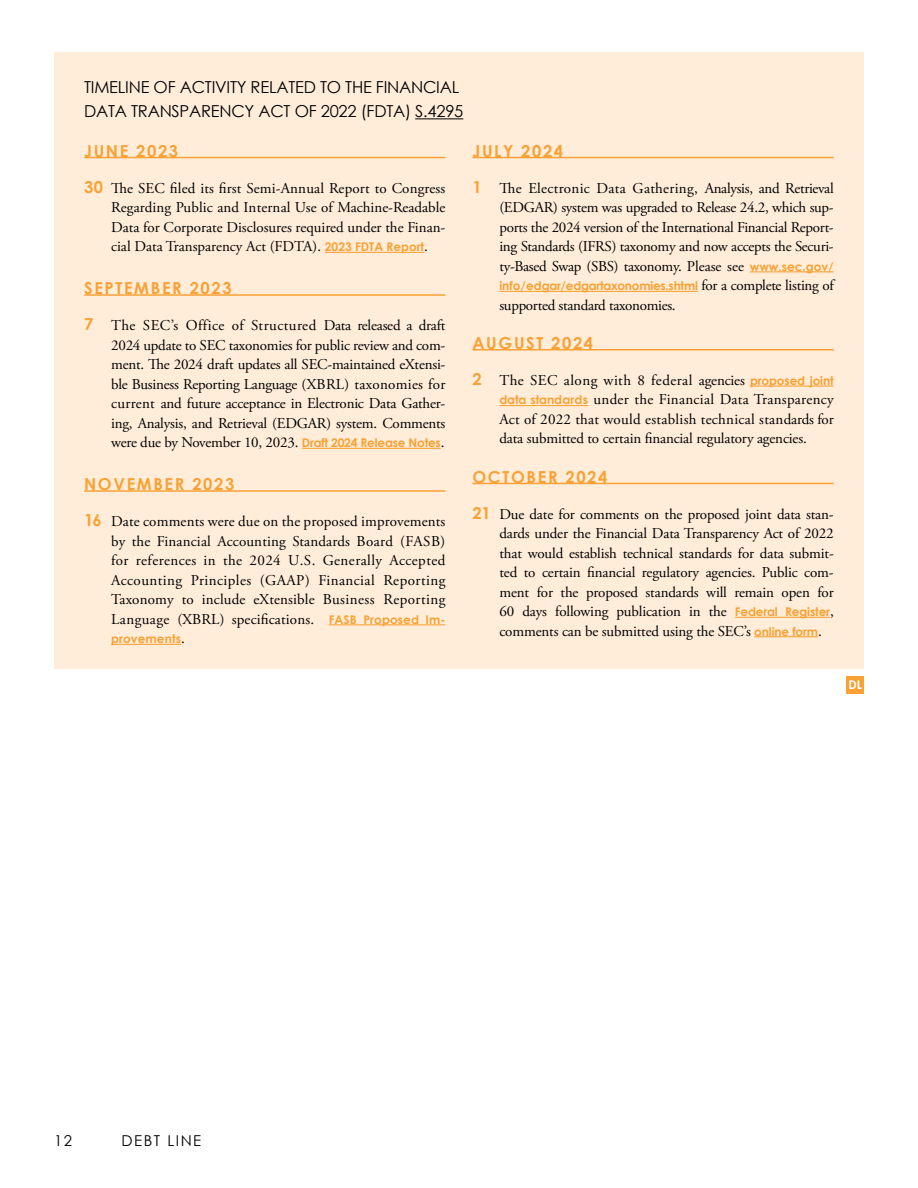
<style>
.page{position:relative;width:918px;height:1188px;background:#fff}
.page>*{position:absolute;margin:0;border:0;box-sizing:border-box;transform-origin:0 0}
.t1{font:16.5px/24px "Century Gothic";letter-spacing:-.015em;color:#000}
.t2{font:700 16.5px "Century Gothic";letter-spacing:.1em;color:#f9a134}
.t3{font:15px/19.5px "Adobe Garamond Pro";letter-spacing:-.01em;color:#000;text-align:justify}
.t4{font:15px "Century Gothic";letter-spacing:.1em;color:#000}
.t5{font:700 12px "Century Gothic";letter-spacing:-.02em;color:#f9a134}
.t6{font:700 12px "Century Gothic";letter-spacing:.01em;color:#f9a134}
.t7{font:700 12px "Century Gothic";color:#fff}
.s1{font-family:"Century Gothic";font-weight:700;font-size:16.5px;color:#f9a134}
.s2{font-family:"Century Gothic";font-weight:700;font-size:12px;color:#f9a134}
.s3{font-family:"Adobe Garamond Pro";font-weight:400;font-size:15px;color:#000}
</style>
<div class="page">
<div style="left:54px;top:52px;width:810px;height:617px;background:#ffedda"></div>
<hr style="left:84px;top:157px;width:361px;height:1px;background:#f9a134">
<hr style="left:325px;top:252px;width:99px;height:1px;background:#f9a134">
<hr style="left:84px;top:294px;width:361px;height:2px;background:#f9a134">
<hr style="left:302px;top:448px;width:139px;height:1px;background:#f9a134">
<hr style="left:84px;top:490px;width:361px;height:2px;background:#f9a134">
<hr style="left:329px;top:624px;width:116px;height:1px;background:#f9a134">
<hr style="left:111px;top:644px;width:70px;height:1px;background:#f9a134">
<hr style="left:472px;top:157px;width:362px;height:1px;background:#f9a134">
<hr style="left:750px;top:271px;width:84px;height:1px;background:#f9a134">
<hr style="left:499px;top:291px;width:199px;height:1px;background:#f9a134">
<hr style="left:472px;top:349px;width:362px;height:2px;background:#f9a134">
<hr style="left:750px;top:386px;width:84px;height:1px;background:#f9a134">
<hr style="left:499px;top:405px;width:89px;height:1px;background:#f9a134">
<hr style="left:472px;top:483px;width:362px;height:1px;background:#f9a134">
<hr style="left:735px;top:617px;width:95px;height:1px;background:#f9a134">
<hr style="left:754px;top:636px;width:64px;height:1px;background:#f9a134">
<hr style="left:415px;top:118px;width:48px;height:1px;background:#000">
<div style="left:846px;top:676px;width:18px;height:18px;background:#f9a134"></div>
<p class="t1" style="left:84px;top:75px;width:381px">TIMELINE OF ACTIVITY RELATED TO THE FINANCIAL<br>DATA TRANSPARENCY ACT OF 2022 (FDTA) S.4295</p>
<p class="t2" style="left:84px;top:138px;width:96px">JUNE 2023</p>
<p class="t3" style="left:111px;top:179px;width:336px;text-indent:-27px"><span class="s1">30</span> The SEC filed its first Semi-Annual Report to Congress Regarding Public and Internal Use of Machine-Readable Data for Corporate Disclosures required under the Finan&shy;cial Data Transparency Act (FDTA). <span class="s2">2023 FDTA Report</span>.</p>
<p class="t2" style="left:84px;top:276px;width:149px">SEPTEMBER 2023</p>
<p class="t3" style="left:111px;top:316px;width:336px;text-indent:-27px"><span class="s1">7</span> The SEC’s Office of Structured Data released a draft 2024 update to SEC taxonomies for public review and com&shy;ment. The 2024 draft updates all SEC-maintained eXtensi&shy;ble Business Reporting Language (XBRL) taxonomies for current and future acceptance in Electronic Data Gather&shy;ing, Analysis, and Retrieval (EDGAR) system. Comments were due by November 10, 2023. <span class="s2">Draft 2024 Release Notes</span>.</p>
<p class="t2" style="left:84px;top:472px;width:152px">NOVEMBER 2023</p>
<p class="t3" style="left:111px;top:512px;width:336px;text-indent:-27px"><span class="s1">16</span> Date comments were due on the proposed improvements by the Financial Accounting Standards Board (FASB) for references in the 2024 U.S. Generally Accepted Accounting Principles (GAAP) Financial Reporting Taxonomy to include eXtensible Business Reporting Language (XBRL) specifications. <span class="s2">FASB Proposed Im-</span></p>
<p class="t6" style="left:111px;top:630px;width:75px">provements<span class="s3">.</span></p>
<p class="t2" style="left:472px;top:138px;width:92px">JULY 2024</p>
<p class="t3" style="left:499px;top:179px;width:336px;text-indent:-27px"><span class="s1">1</span> The Electronic Data Gathering, Analysis, and Retrieval (EDGAR) system was upgraded to Release 24.2, which sup&shy;ports the 2024 version of the International Financial Report&shy;ing Standards (IFRS) taxonomy and now accepts the Securi&shy;ty-Based Swap (SBS) taxonomy. Please see <span class="s2">www.sec.gov/</span></p>
<p class="t5" style="left:499px;top:277px;width:336px">info/edgar/edgartaxonomies.shtml <span class="s3">for a complete listing of</span></p>
<p class="t3" style="left:499px;top:296px;width:178px">supported standard taxonomies.</p>
<p class="t2" style="left:472px;top:330px;width:122px">AUGUST 2024</p>
<p class="t3" style="left:499px;top:371px;width:336px;text-indent:-27px"><span class="s1">2</span> The SEC along with 8 federal agencies <span class="s2">proposed joint data standards</span> under the Financial Data Transparency Act of 2022 that would establish technical standards for data submitted to certain financial regulatory agencies.</p>
<p class="t2" style="left:472px;top:464px;width:136px">OCTOBER 2024</p>
<p class="t3" style="left:499px;top:505px;width:336px;text-indent:-27px"><span class="s1">21</span> Due date for comments on the proposed joint data stan&shy;dards under the Financial Data Transparency Act of 2022 that would establish technical standards for data submit&shy;ted to certain financial regulatory agencies. Public com&shy;ment for the proposed standards will remain open for 60 days following publication in the <span class="s2">Federal Register</span>, comments can be submitted using the SEC’s <span class="s2">online form</span>.</p>
<p class="t7" style="left:848px;top:676px;width:15px">DL</p>
<p class="t4" style="left:54px;top:1130px;width:20px">12</p>
<p class="t4" style="left:122px;top:1130px;width:81px">DEBT LINE</p>
</div>
